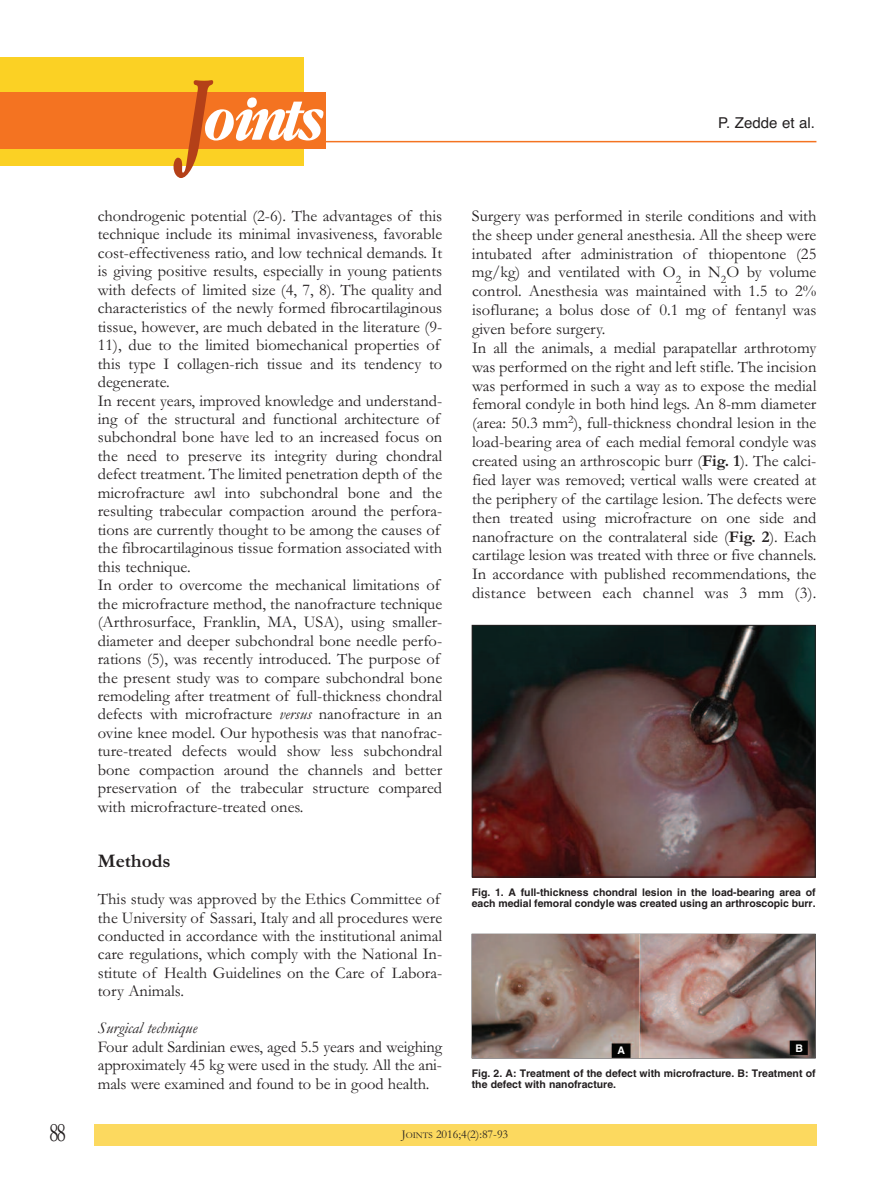
<style>
.page{position:relative;width:893px;height:1191px;background:#fff}
.page>*{position:absolute;margin:0;border:0;box-sizing:border-box;transform-origin:0 0}
.t1{font:italic 700 55.8px "Garamond Cond";letter-spacing:-.085em;color:#fff}
.t2{font:27px "Garamond";color:#231f20;scale:.75 1}
.t3{font:700 19.5px "Garamond";color:#231f20}
.t4{font:16.5px/18.5px "Garamond";color:#231f20}
.t5{font:italic 16.5px "Garamond";color:#231f20}
.t6{font:15px "Helvetica";color:#231f20}
.t7{font:12px "Garamond";color:#231f20}
.t8{font:700 10.5px/10.5px "Helvetica";color:#231f20}
.t9{font:700 10.5px "Helvetica";color:#fff}
.s1{font-size:99.9px;color:#b44018}
.s2{font-style:italic}
.s3{font-weight:700}
.s4{font-size:9px}
</style>
<div class="page">
<div style="left:0;top:57px;width:304px;height:109px;background:#fbd124"></div>
<div style="left:0;top:92px;width:326px;height:56px;background:#f47321"></div>
<div style="left:94px;top:1124px;width:722px;height:21px;background:#fcd95f"></div>
<hr style="left:176px;top:141px;width:640px;height:1px;background:#f47321">
<img style="left:474px;top:627px;width:340px;height:248px">
<div style="left:472px;top:625px;width:344px;height:252px;border:1px solid #231f20"></div>
<img style="left:472px;top:934px;width:343px;height:123px">
<h2 class="t2" style="left:49px;top:1116px;width:24px">88</h2>
<h1 class="t1" style="left:181px;top:88px;width:140px"><span class="s1">J</span>oints</h1>
<p class="t4" style="left:98px;top:206px;width:346px">chondrogenic potential (2-6). the advantages of this technique include its minimal invasiveness, favorable cost-effectiveness ratio, and low technical demands. it is giving positive results, especially in young patients with defects of limited size (4, 7, 8). the quality and characteristics of the newly formed fibrocartilaginous tissue, however, are much debated in the literature (9- 11), due to the limited biomechanical properties of this type i collagen-rich tissue and its tendency to degenerate.<br>in recent years, improved knowledge and understand&shy;ing of the structural and functional architecture of subchondral bone have led to an increased focus on the need to preserve its integrity during chondral defect treatment. the limited penetration depth of the microfracture awl into subchondral bone and the resulting trabecular compaction around the perfora&shy;tions are currently thought to be among the causes of the fibrocartilaginous tissue formation associated with this technique.<br>in order to overcome the mechanical limitations of the microfracture method, the nanofracture technique (Arthrosurface, Franklin, MA, UsA), using smaller&shy;diameter and deeper subchondral bone needle perfo&shy;rations (5), was recently introduced. the purpose of the present study was to compare subchondral bone remodeling after treatment of full-thickness chondral defects with microfracture <span class="s2">versus</span> nanofracture in an ovine knee model. our hypothesis was that nanofrac&shy;ture-treated defects would show less subchondral bone compaction around the channels and better preservation of the trabecular structure compared with microfracture-treated ones.</p>
<p class="t3" style="left:98px;top:849px;width:74px">Methods</p>
<p class="t4" style="left:98px;top:889px;width:346px">this study was approved by the Ethics Committee of the University of sassari, italy and all procedures were conducted in accordance with the institutional animal care regulations, which comply with the national in&shy;stitute of Health Guidelines on the Care of Labora&shy;tory Animals.</p>
<p class="t5" style="left:98px;top:1018px;width:101px">Surgical technique</p>
<p class="t4" style="left:98px;top:1036px;width:346px;text-align:justify">Four adult sardinian ewes, aged 5.5 years and weighing approximately 45 kg were used in the study. All the ani&shy;mals were examined and found to be in good health.</p>
<p class="t6" style="left:718px;top:114px;width:98px">P. Zedde et al.</p>
<p class="t4" style="left:472px;top:206px;width:346px;line-height:18.9px">surgery was performed in sterile conditions and with the sheep under general anesthesia. All the sheep were intubated after administration of thiopentone (25 mg/kg) and ventilated with o<sub>2</sub> in n<sub>2</sub>o by volume control. Anesthesia was maintained with 1.5 to 2% isoflurane; a bolus dose of 0.1 mg of fentanyl was given before surgery.<br>in all the animals, a medial parapatellar arthrotomy was performed on the right and left stifle. the incision was performed in such a way as to expose the medial femoral condyle in both hind legs. An 8-mm diameter (area: 50.3 mm<sup>2</sup>), full-thickness chondral lesion in the load-bearing area of each medial femoral condyle was created using an arthroscopic burr (<span class="s3">Fig. 1</span>). the calci&shy;fied layer was removed; vertical walls were created at the periphery of the cartilage lesion. the defects were then treated using microfracture on one side and nanofracture on the contralateral side (<span class="s3">Fig. 2</span>). Each cartilage lesion was treated with three or five channels. in accordance with published recommendations, the distance between each channel was 3 mm (3).</p>
<p class="t8" style="left:472px;top:888px;width:345px">Fig. 1. A full-thickness chondral lesion in the load-bearing area of each medial femoral condyle was created using an arthroscopic burr.</p>
<p class="t9" style="left:617px;top:1046px;width:9px">A</p>
<p class="t9" style="left:795px;top:1044px;width:9px">B</p>
<p class="t8" style="left:472px;top:1069px;width:345px">Fig. 2. A: Treatment of the defect with microfracture. B: Treatment of the defect with nanofracture.</p>
<p class="t7" style="left:402px;top:1126px;width:108px">J<span class="s4">oints</span> 2016;4(2):87-93</p>
</div>
